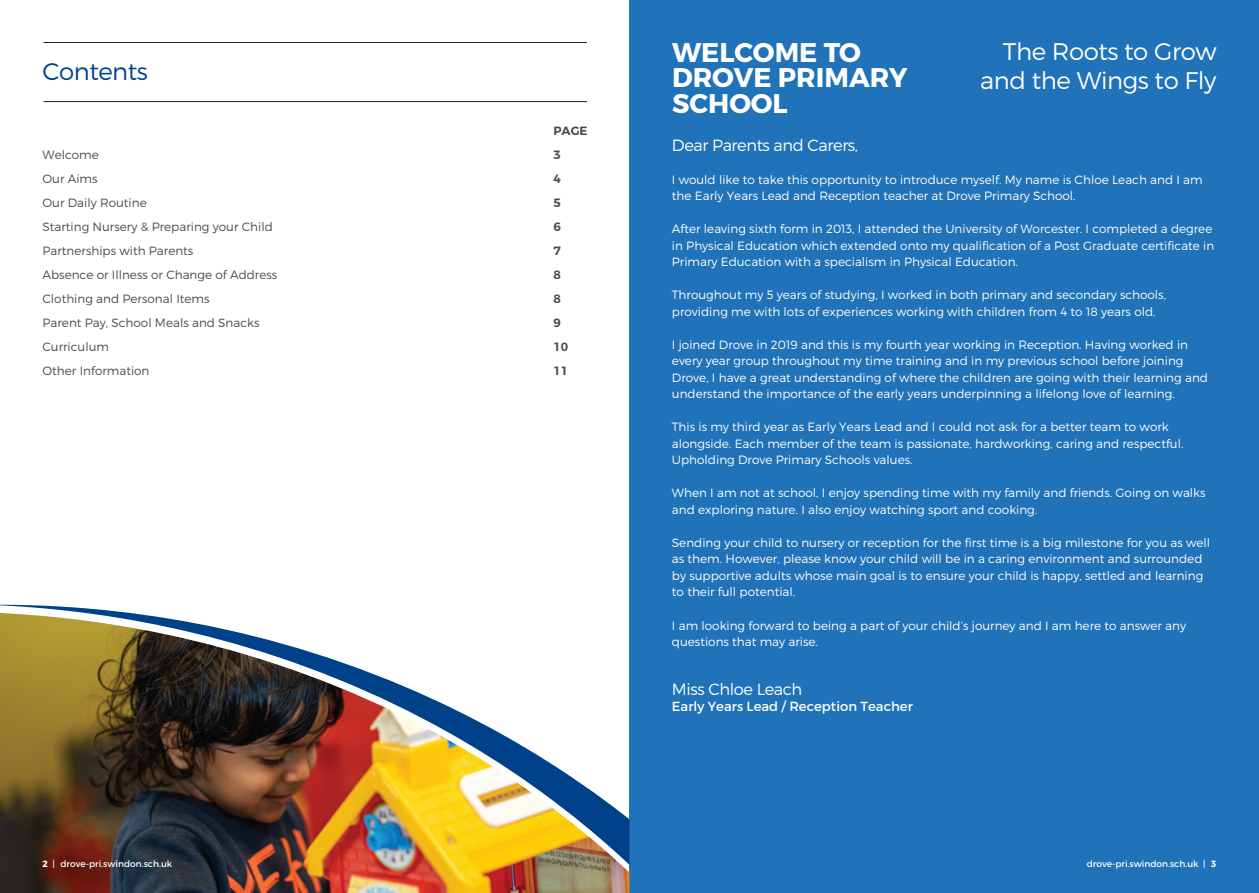
<style>
.page{position:relative;width:1259px;height:893px;background:#fff}
.page>*{position:absolute;margin:0;border:0;box-sizing:border-box;transform-origin:0 0}
.t1{font:700 27px/25.5px "Montserrat";color:#fff}
.t2{font:300 24px/28.8px "Montserrat";letter-spacing:-.02em;color:#fff;text-align:right}
.t3{font:300 24px "Montserrat";letter-spacing:-.02em;color:#00428a}
.t4{font:300 16.2px "Montserrat";letter-spacing:-.025em;color:#fff}
.t5{font:13.2px "Montserrat";color:#fff}
.t6{font:300 12px/16.5px "Montserrat";color:#fff}
.t7{font:300 12px "Montserrat";color:#4b4a4a}
.t8{font:600 12px "Montserrat";color:#4b4a4a}
.t9{font:9px "Montserrat";color:#fff}
.s1{font-weight:700}
</style>
<div class="page">
<div style="left:629px;top:0;width:630px;height:893px;background:#2072b9"></div>
<img style="left:0;top:613px;width:629px;height:280px">
<hr style="left:44px;top:42px;width:543px;height:1px;background:#191e3f">
<hr style="left:44px;top:101px;width:543px;height:1px;background:#191e3f">
<h2 class="t3" style="left:43px;top:57px;width:107px">Contents</h2>
<p class="t8" style="left:553px;top:121px;width:36px">PAGE</p>
<p class="t7" style="left:43px;top:147px;width:58px">Welcome</p>
<p class="t8" style="left:553px;top:145px;width:9px">3</p>
<p class="t7" style="left:43px;top:171px;width:57px">Our Aims</p>
<p class="t8" style="left:553px;top:169px;width:9px">4</p>
<p class="t7" style="left:43px;top:195px;width:106px">Our Daily Routine</p>
<p class="t8" style="left:553px;top:193px;width:9px">5</p>
<p class="t7" style="left:43px;top:219px;width:232px">Starting Nursery &amp; Preparing your Child</p>
<p class="t8" style="left:553px;top:217px;width:9px">6</p>
<p class="t7" style="left:43px;top:243px;width:152px">Partnerships with Parents</p>
<p class="t8" style="left:553px;top:241px;width:9px">7</p>
<p class="t7" style="left:43px;top:267px;width:236px">Absence or Illness or Change of Address</p>
<p class="t8" style="left:553px;top:265px;width:9px">8</p>
<p class="t7" style="left:43px;top:291px;width:169px">Clothing and Personal Items</p>
<p class="t8" style="left:553px;top:289px;width:9px">8</p>
<p class="t7" style="left:43px;top:315px;width:218px">Parent Pay, School Meals and Snacks</p>
<p class="t8" style="left:553px;top:313px;width:9px">9</p>
<p class="t7" style="left:43px;top:339px;width:68px">Curriculum</p>
<p class="t8" style="left:553px;top:337px;width:16px">10</p>
<p class="t7" style="left:43px;top:363px;width:108px">Other Information</p>
<p class="t8" style="left:553px;top:361px;width:16px">11</p>
<p class="t9" style="left:43px;top:859px;width:131px"><span class="s1">2</span> | drove-pri.swindon.sch.uk</p>
<h1 class="t1" style="left:672px;top:40px;width:237px">WELCOME TO<br>DROVE PRIMARY<br>SCHOOL</h1>
<h2 class="t2" style="left:980px;top:37px;width:238px">The Roots to Grow and the Wings to Fly</h2>
<h3 class="t4" style="left:672px;top:135px;width:188px">Dear Parents and Carers,</h3>
<p class="t6" style="left:672px;top:171px;width:532px">I would like to take this opportunity to introduce myself. My name is Chloe Leach and I am the Early Years Lead and Reception teacher at Drove Primary School.</p>
<p class="t6" style="left:672px;top:221px;width:544px">After leaving sixth form in 2013, I attended the University of Worcester. I completed a degree in Physical Education which extended onto my qualification of a Post Graduate certificate in<br>Primary Education with a specialism in Physical Education.</p>
<p class="t6" style="left:672px;top:287px;width:496px">Throughout my 5 years of studying, I worked in both primary and secondary schools, providing me with lots of experiences working with children from 4 to 18 years old.</p>
<p class="t6" style="left:672px;top:336px;width:537px">I joined Drove in 2019 and this is my fourth year working in Reception. Having worked in every year group throughout my time training and in my previous school before joining Drove, I have a great understanding of where the children are going with their learning and understand the importance of the early years underpinning a lifelong love of learning.</p>
<p class="t6" style="left:672px;top:419px;width:513px">This is my third year as Early Years Lead and I could not ask for a better team to work alongside. Each member of the team is passionate, hardworking, caring and respectful.<br>Upholding Drove Primary Schools values.</p>
<p class="t6" style="left:672px;top:485px;width:535px">When I am not at school, I enjoy spending time with my family and friends. Going on walks and exploring nature. I also enjoy watching sport and cooking.</p>
<p class="t6" style="left:672px;top:534px;width:540px">Sending your child to nursery or reception for the first time is a big milestone for you as well as them. However, please know your child will be in a caring environment and surrounded by supportive adults whose main goal is to ensure your child is happy, settled and learning to their full potential.</p>
<p class="t6" style="left:672px;top:617px;width:516px">I am looking forward to being a part of your child’s journey and I am here to answer any questions that may arise.</p>
<h3 class="t4" style="left:672px;top:679px;width:132px">Miss Chloe Leach</h3>
<p class="t5" style="left:672px;top:698px;width:242px">Early Years Lead / Reception Teacher</p>
<p class="t9" style="left:1086px;top:859px;width:131px">drove-pri.swindon.sch.uk | <span class="s1">3</span></p>
</div>
